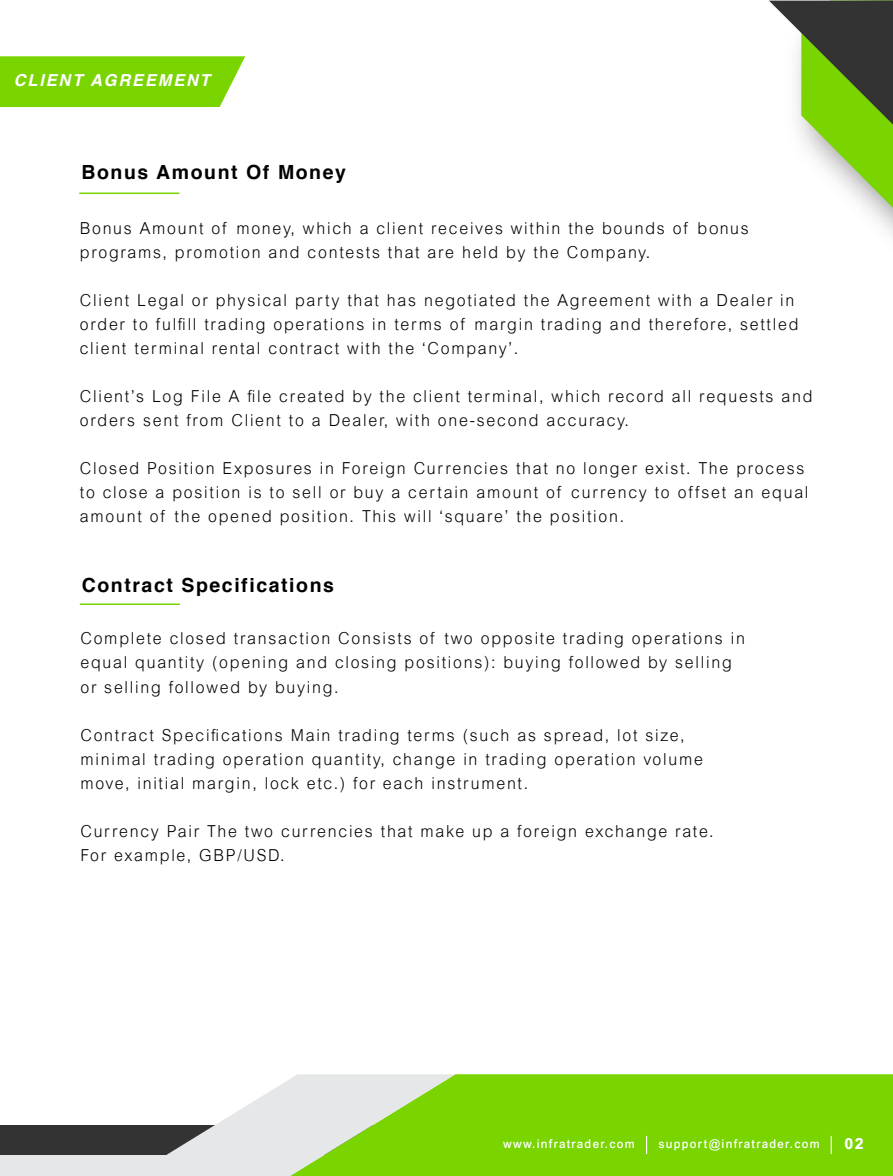
<style>
.page{position:relative;width:893px;height:1176px;background:#fff}
.page>*{position:absolute;margin:0;border:0;box-sizing:border-box;transform-origin:0 0}
.t1{font:700 19.5px "Helvetica";letter-spacing:.08em;color:#000}
.t2{font:300 16.5px/24px "Arial";letter-spacing:.11em;color:#000}
.t3{font:italic 700 16.5px "Helvetica";letter-spacing:.11em;color:#fff}
.t4{font:800 15px "Arial";color:#fff}
.t5{font:500 12px "Arial";letter-spacing:.11em;color:#fff}
</style>
<div class="page">
<div style="left:0;top:1125px;width:892px;height:51px;background:#333"></div>
<div style="left:0;top:1156px;width:892px;height:20px;background:#e6e7e8"></div>
<div style="left:455px;top:1074px;width:437px;height:102px;background:#79d400"></div>
<svg style="left:132px;top:1074px;width:323px;height:102px"></svg>
<svg style="left:0;top:56px;width:245px;height:51px"></svg>
<svg style="left:646px;top:1136px;width:1px;height:18px"></svg>
<svg style="left:830px;top:1136px;width:1px;height:18px"></svg>
<svg style="left:769px;top:1px;width:123px;height:207px"></svg>
<hr style="left:79px;top:193px;width:100px;height:1px;background:#79d400">
<hr style="left:80px;top:603px;width:100px;height:2px;background:#79d400">
<p class="t3" style="left:14px;top:67px;width:198px">CLIENT AGREEMENT</p>
<p class="t1" style="left:81px;top:157px;width:266px">Bonus Amount Of Money</p>
<p class="t2" style="left:80px;top:216px;width:670px">Bonus Amount of money, which a client receives within the bounds of bonus programs, promotion and contests that are held by the Company.</p>
<p class="t2" style="left:80px;top:288px;width:720px">Client Legal or physical party that has negotiated the Agreement with a Dealer in order to fulfill trading operations in terms of margin trading and therefore, settled client terminal rental contract with the ‘Company’.</p>
<p class="t2" style="left:80px;top:384px;width:734px">Client’s Log File A file created by the client terminal, which record all requests and orders sent from Client to a Dealer, with one-second accuracy.</p>
<p class="t2" style="left:80px;top:456px;width:730px">Closed Position Exposures in Foreign Currencies that no longer exist. The process to close a position is to sell or buy a certain amount of currency to offset an equal amount of the opened position. This will ‘square’ the position.</p>
<p class="t1" style="left:82px;top:569px;width:254px">Contract Specifications</p>
<p class="t2" style="left:80px;top:627px;width:665px">Complete closed transaction Consists of two opposite trading operations in equal quantity (opening and closing positions): buying followed by selling or selling followed by buying.</p>
<p class="t2" style="left:80px;top:723px;width:624px">Contract Specifications Main trading terms (such as spread, lot size, minimal trading operation quantity, change in trading operation volume move, initial margin, lock etc.) for each instrument.</p>
<p class="t2" style="left:80px;top:819px;width:634px">Currency Pair The two currencies that make up a foreign exchange rate.<br>For example, GBP/USD.</p>
<p class="t5" style="left:503px;top:1136px;width:133px">www.infratrader.com</p>
<p class="t5" style="left:658px;top:1136px;width:163px">support@infratrader.com</p>
<p class="t4" style="left:844px;top:1135px;width:21px">02</p>
</div>
